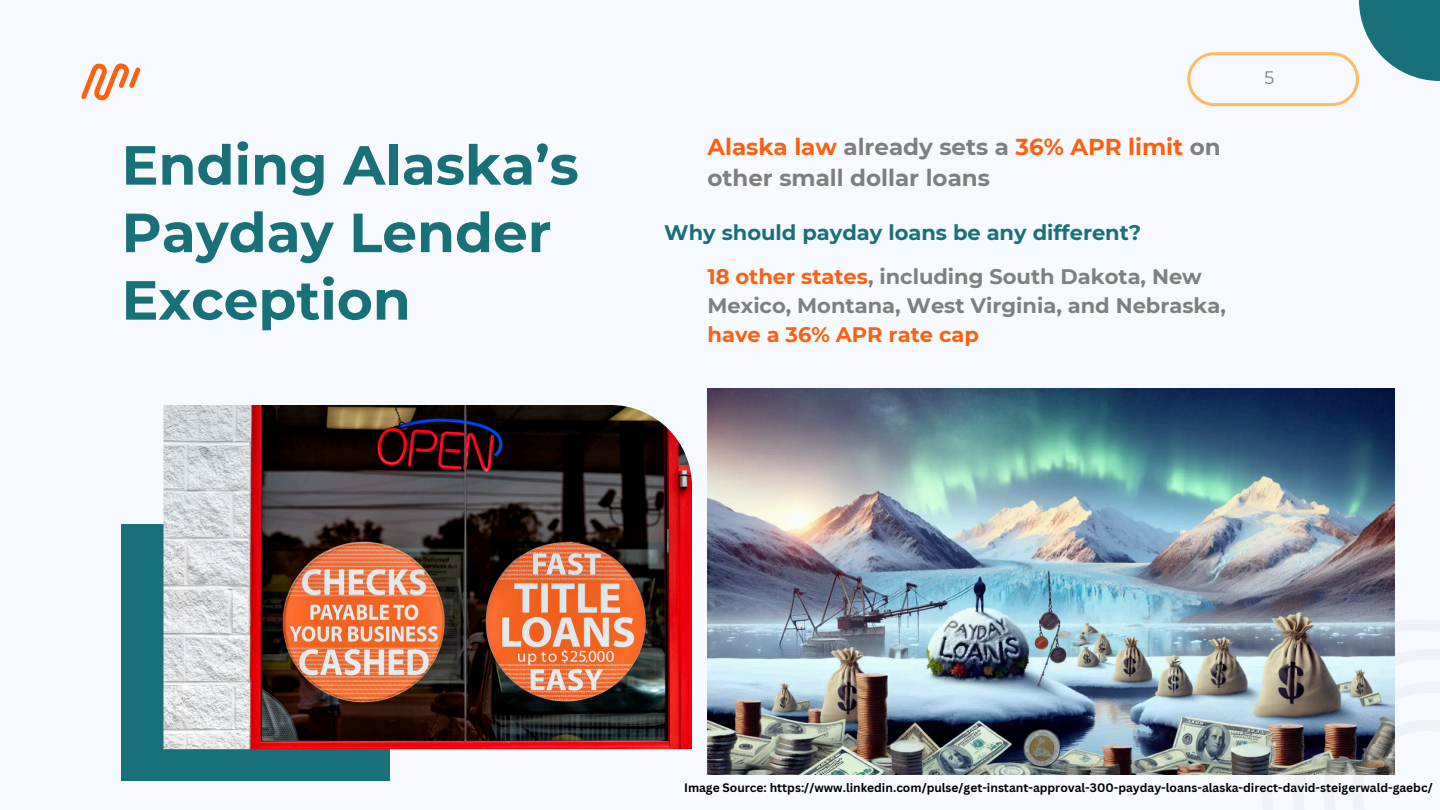
<style>
.page{position:relative;width:1440px;height:810px;background:#f6f9fe}
.page>*{position:absolute;margin:0;border:0;box-sizing:border-box;transform-origin:0 0}
.t1{font:700 55px/67.5px "Montserrat";color:#187078}
.t2{font:700 23px/31.5px "Montserrat";color:#7f7f7f}
.t3{font:700 21px/29.2px "Montserrat";color:#7f7f7f}
.t4{font:700 21px "Montserrat";color:#187078}
.t5{font:18px "Montserrat";color:#010101}
.t6{font:700 12px "Canva Sans";color:#000}
.s1{color:#fc6011}
</style>
<div class="page">
<svg style="left:81px;top:63px;width:60px;height:38px"></svg>
<div style="left:122px;top:524px;width:268px;height:257px;background:#187078"></div>
<img style="left:163px;top:405px;width:529px;height:344px">
<svg style="left:1187px;top:1px;width:253px;height:105px"></svg>
<img style="left:708px;top:388px;width:687px;height:387px">
<p class="t1" style="left:122px;top:131px;width:459px">Ending Alaska’s<br>Payday Lender<br>Exception</p>
<p class="t2" style="left:708px;top:131px;width:515px"><span class="s1">Alaska law</span> already sets a <span class="s1">36% APR limit</span> on other small dollar loans</p>
<h1 class="t4" style="left:664px;top:219px;width:479px">Why should payday loans be any different?</h1>
<h2 class="t3" style="left:708px;top:261px;width:520px"><span class="s1">18 other states</span>, including South Dakota, New<br>Mexico, Montana, West Virginia, and Nebraska, <span class="s1">have a 36% APR rate cap</span></h2>
<h3 class="t5" style="left:1265px;top:67px;width:12px">5</h3>
<h2 class="t6" style="left:684px;top:779px;width:750px">Image Source: https://www.linkedin.com/pulse/get-instant-approval-300-payday-loans-alaska-direct-david-steigerwald-gaebc/</h2>
</div>
